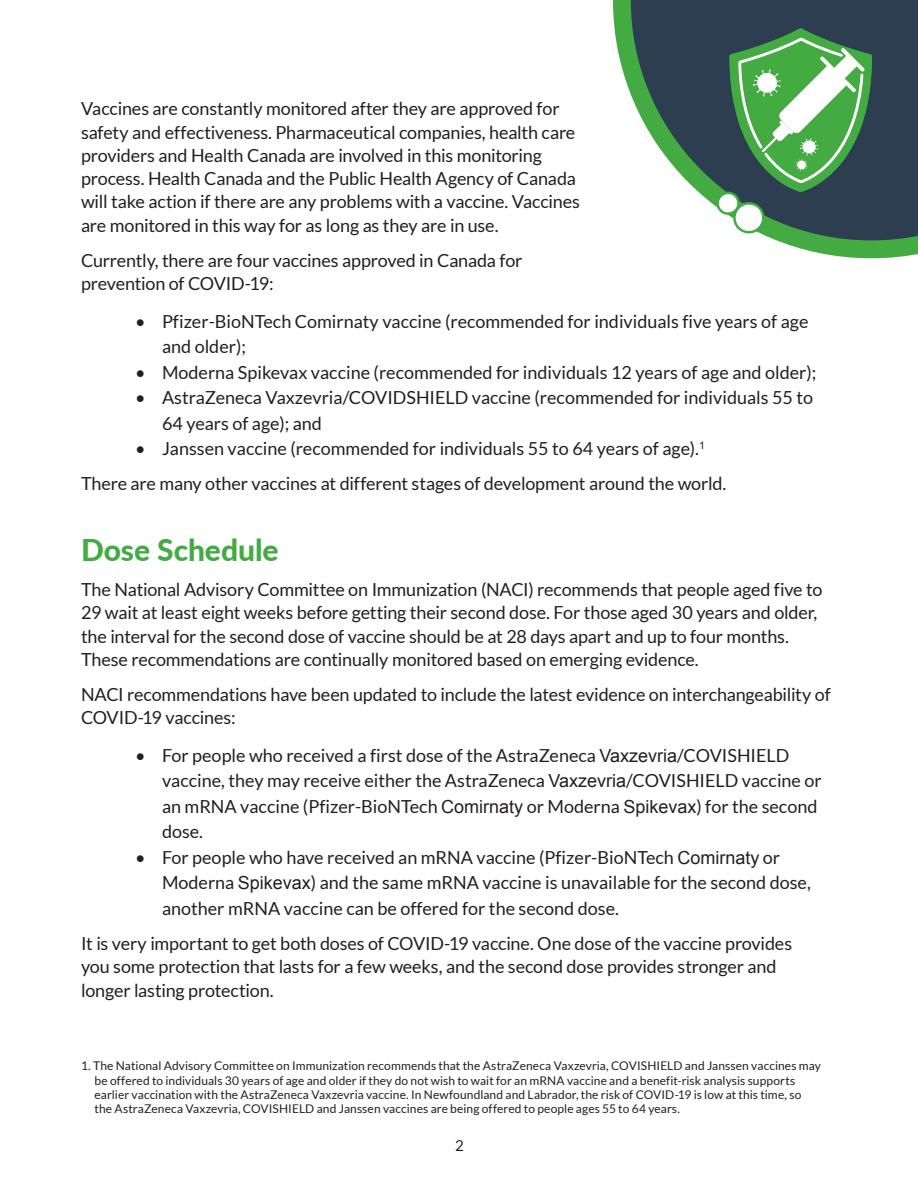
<style>
.page{position:relative;width:918px;height:1188px;background:#fff}
.page>*{position:absolute;margin:0;border:0;box-sizing:border-box;transform-origin:0 0}
.Heading_1{font:800 30px "Lato";letter-spacing:-.005em;color:#44aa42}
.Text{font:18px/23.2px "Lato";letter-spacing:-.005em;color:#231f20}
.Text-2{font:15px "Lato";color:#231f20}
.t1{font:12px/14.4px "Lato";letter-spacing:.005em;color:#231f20}
.s1{font-family:"Arial"}
</style>
<div class="page">
<svg style="left:613px;top:0;width:305px;height:259px;fill:#2c3e50"></svg>
<svg style="left:716px;top:28px;width:156px;height:206px"></svg>
<p class="Text" style="left:81px;top:97px;width:501px">Vaccines are constantly monitored after they are approved for safety and effectiveness. Pharmaceutical companies, health care providers and Health Canada are involved in this monitoring process. Health Canada and the Public Health Agency of Canada will take action if there are any problems with a vaccine. Vaccines are monitored in this way for as long as they are in use.</p>
<p class="Text" style="left:81px;top:249px;width:443px">Currently, there are four vaccines approved in Canada for prevention of COVID-19:</p>
<p class="Text" style="left:162px;top:308px;width:648px;line-height:25.5px;text-indent:-27px">• Pfizer-BioNTech Comirnaty vaccine (recommended for individuals five years of age and older);</p>
<p class="Text" style="left:135px;top:360px;width:683px">• Moderna Spikevax vaccine (recommended for individuals 12 years of age and older);</p>
<p class="Text" style="left:162px;top:385px;width:653px;line-height:25.5px;text-indent:-27px">• AstraZeneca Vaxzevria/COVIDSHIELD vaccine (recommended for individuals 55 to<br>64 years of age); and</p>
<p class="Text" style="left:135px;top:437px;width:571px">• Janssen vaccine (recommended for individuals 55 to 64 years of age).<sup>1</sup></p>
<p class="Text" style="left:81px;top:472px;width:647px">There are many other vaccines at different stages of development around the world.</p>
<p class="Heading_1" style="left:81px;top:528px;width:199px">Dose Schedule</p>
<p class="Text" style="left:81px;top:578px;width:743px">The National Advisory Committee on Immunization (NACI) recommends that people aged five to 29 wait at least eight weeks before getting their second dose. For those aged 30 years and older, the interval for the second dose of vaccine should be at 28 days apart and up to four months.<br>These recommendations are continually monitored based on emerging evidence.</p>
<p class="Text" style="left:81px;top:683px;width:751px">NACI recommendations have been updated to include the latest evidence on interchangeability of<br>COVID-19 vaccines:</p>
<p class="Text" style="left:162px;top:743px;width:661px;line-height:25.5px;text-indent:-27px">• For people who received a first dose of the AstraZeneca <span class="s1">Vaxzevria</span>/COVISHIELD vaccine, they may receive either the AstraZeneca <span class="s1">Vaxzevria</span>/COVISHIELD vaccine or an mRNA vaccine (Pfizer-BioNTech <span class="s1">Comirnaty</span> or Moderna <span class="s1">Spikevax</span>) for the second dose.</p>
<p class="Text" style="left:162px;top:845px;width:650px;line-height:25.5px;text-indent:-27px">• For people who have received an mRNA vaccine (Pfizer-BioNTech <span class="s1">Comirnaty</span> or<br>Moderna <span class="s1">Spikevax</span>) and the same mRNA vaccine is unavailable for the second dose, another mRNA vaccine can be offered for the second dose.</p>
<p class="Text" style="left:81px;top:932px;width:713px">It is very important to get both doses of COVID-19 vaccine. One dose of the vaccine provides you some protection that lasts for a few weeks, and the second dose provides stronger and longer lasting protection.</p>
<p class="t1" style="left:94px;top:1059px;width:728px;text-indent:-14px">1. The National Advisory Committee on Immunization recommends that the AstraZeneca Vaxzevria, COVISHIELD and Janssen vaccines may be offered to individuals 30 years of age and older if they do not wish to wait for an mRNA vaccine and a benefit-risk analysis supports earlier vaccination with the AstraZeneca Vaxzevria vaccine. In Newfoundland and Labrador, the risk of COVID-19 is low at this time, so the AstraZeneca Vaxzevria, COVISHIELD and Janssen vaccines are being offered to people ages 55 to 64 years.</p>
<p class="Text-2" style="left:455px;top:1138px;width:10px">2</p>
</div>
